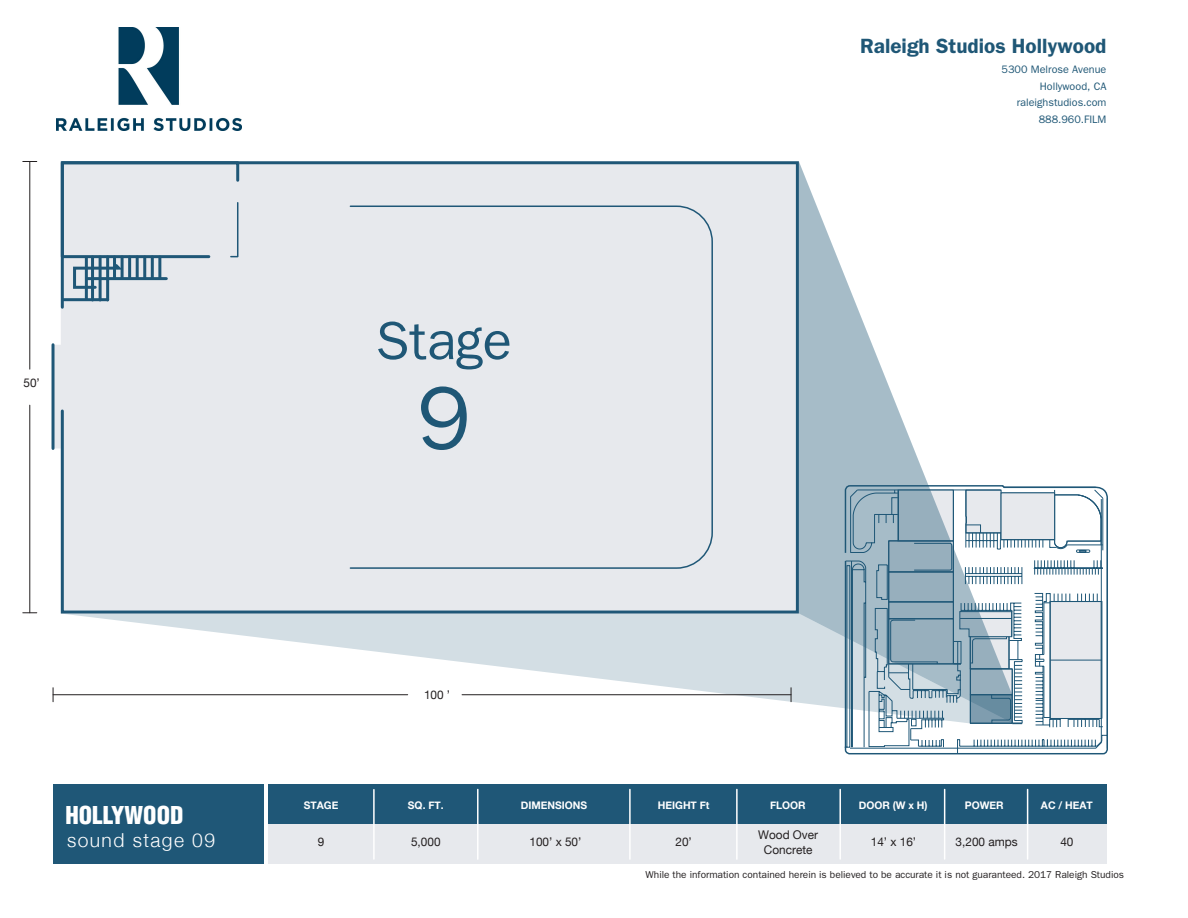
<style>
.page{position:relative;width:1188px;height:918px;background:#fff}
.page>*{position:absolute;margin:0;border:0;box-sizing:border-box;transform-origin:0 0}
.t1{font:90px "Franklin Gothic";color:#1f5776}
.t2{font:54px "Franklin Gothic";color:#1f5776}
.t3{font:900 condensed 24px "Helvetica";color:#fff}
.t4{font:600 20.7px "Franklin Gothic";color:#1f5776}
.t5{font:300 19.2px "Helvetica Neue";letter-spacing:.075em;color:#fff}
.t6{font:12px/15px "Helvetica Neue";color:#231f20;text-align:center}
.t7{font:10.8px/16.5px "Franklin Gothic";color:#1f5776;text-align:right}
.t8{font:700 10.5px "Helvetica Neue";color:#fff}
.t9{font:10.05px "Franklin Gothic";color:#231f20}
</style>
<div class="page">
<div style="left:269px;top:785px;width:838px;height:79px;background:#e7e9ed"></div>
<div style="left:269px;top:785px;width:838px;height:39px;background:#1f5777"></div>
<div style="left:53px;top:785px;width:211px;height:79px;background:#1f5777"></div>
<hr style="left:629px;top:789px;width:2px;height:71px;background:#fff">
<hr style="left:373px;top:789px;width:2px;height:71px;background:#fff">
<hr style="left:1027px;top:789px;width:1px;height:71px;background:#fff">
<hr style="left:839px;top:789px;width:2px;height:71px;background:#fff">
<hr style="left:944px;top:789px;width:1px;height:71px;background:#fff">
<hr style="left:736px;top:789px;width:2px;height:71px;background:#fff">
<hr style="left:477px;top:789px;width:2px;height:71px;background:#fff">
<svg style="left:844px;top:486px;width:264px;height:268px"></svg>
<svg style="left:869px;top:593px;width:192px;height:154px"></svg>
<svg style="left:800px;top:164px;width:212px;height:450px"></svg>
<svg style="left:61px;top:614px;width:951px;height:109px"></svg>
<div style="left:59px;top:161px;width:741px;height:454px;background:#e7e9ed"></div>
<hr style="left:52px;top:345px;width:3px;height:103px;background:#1f5777">
<hr style="left:63px;top:298px;width:45px;height:3px;background:#1f5777">
<hr style="left:85px;top:256px;width:3px;height:44px;background:#1f5777">
<hr style="left:91px;top:257px;width:3px;height:43px;background:#1f5777">
<hr style="left:99px;top:257px;width:3px;height:43px;background:#1f5777">
<hr style="left:106px;top:257px;width:3px;height:43px;background:#1f5777">
<div style="left:349px;top:205px;width:365px;height:365px;background:#e7e9ed"></div>
<svg style="left:59px;top:161px;width:182px;height:129px"></svg>
<hr style="left:53px;top:694px;width:355px;height:1px;background:#231f20">
<svg style="left:53px;top:688px;width:1px;height:14px"></svg>
<hr style="left:462px;top:694px;width:329px;height:1px;background:#231f20">
<svg style="left:791px;top:688px;width:1px;height:14px"></svg>
<hr style="left:29px;top:161px;width:1px;height:208px;background:#231f20">
<svg style="left:23px;top:161px;width:14px;height:1px"></svg>
<hr style="left:29px;top:405px;width:1px;height:208px;background:#231f20">
<svg style="left:23px;top:612px;width:14px;height:1px"></svg>
<img style="left:57px;top:28px;width:185px;height:103px">
<p class="t6" style="left:23px;top:375px;width:18px">50’</p>
<p class="t2" style="left:376px;top:310px;width:138px">Stage</p>
<p class="t1" style="left:417px;top:367px;width:55px">9</p>
<p class="t4" style="left:860px;top:34px;width:248px">Raleigh Studios Hollywood</p>
<p class="t7" style="left:1002px;top:61px;width:106px">5300 Melrose Avenue<br>Hollywood, CA raleighstudios.com<br>888.960.FILM</p>
<p class="t3" style="left:66px;top:801px;width:119px">HOLLYWOOD</p>
<p class="t5" style="left:67px;top:828px;width:150px">sound stage 09</p>
<p class="t6" style="left:424px;top:687px;width:28px">100 ’</p>
<p class="t8" style="left:408px;top:798px;width:37px">SQ. FT.</p>
<p class="t6" style="left:411px;top:834px;width:31px">5,000</p>
<p class="t6" style="left:529px;top:834px;width:53px">100’ x 50’</p>
<p class="t8" style="left:304px;top:799px;width:36px">STAGE</p>
<p class="t8" style="left:521px;top:799px;width:68px">DIMENSIONS</p>
<p class="t6" style="left:318px;top:834px;width:8px">9</p>
<p class="t8" style="left:658px;top:799px;width:53px">HEIGHT Ft</p>
<p class="t8" style="left:1041px;top:798px;width:53px">AC / HEAT</p>
<p class="t6" style="left:676px;top:834px;width:18px">20’</p>
<p class="t6" style="left:871px;top:834px;width:47px">14’ x 16’</p>
<p class="t6" style="left:956px;top:834px;width:64px">3,200 amps</p>
<p class="t8" style="left:770px;top:798px;width:37px">FLOOR</p>
<p class="t8" style="left:859px;top:799px;width:70px">DOOR (W x H)</p>
<p class="t8" style="left:965px;top:799px;width:40px">POWER</p>
<p class="t6" style="left:758px;top:827px;width:61px">Wood Over<br>Concrete</p>
<p class="t6" style="left:1060px;top:834px;width:15px">40</p>
<p class="t9" style="left:646px;top:868px;width:480px">While the information contained herein is believed to be accurate it is not guaranteed. 2017 Raleigh Studios</p>
</div>
